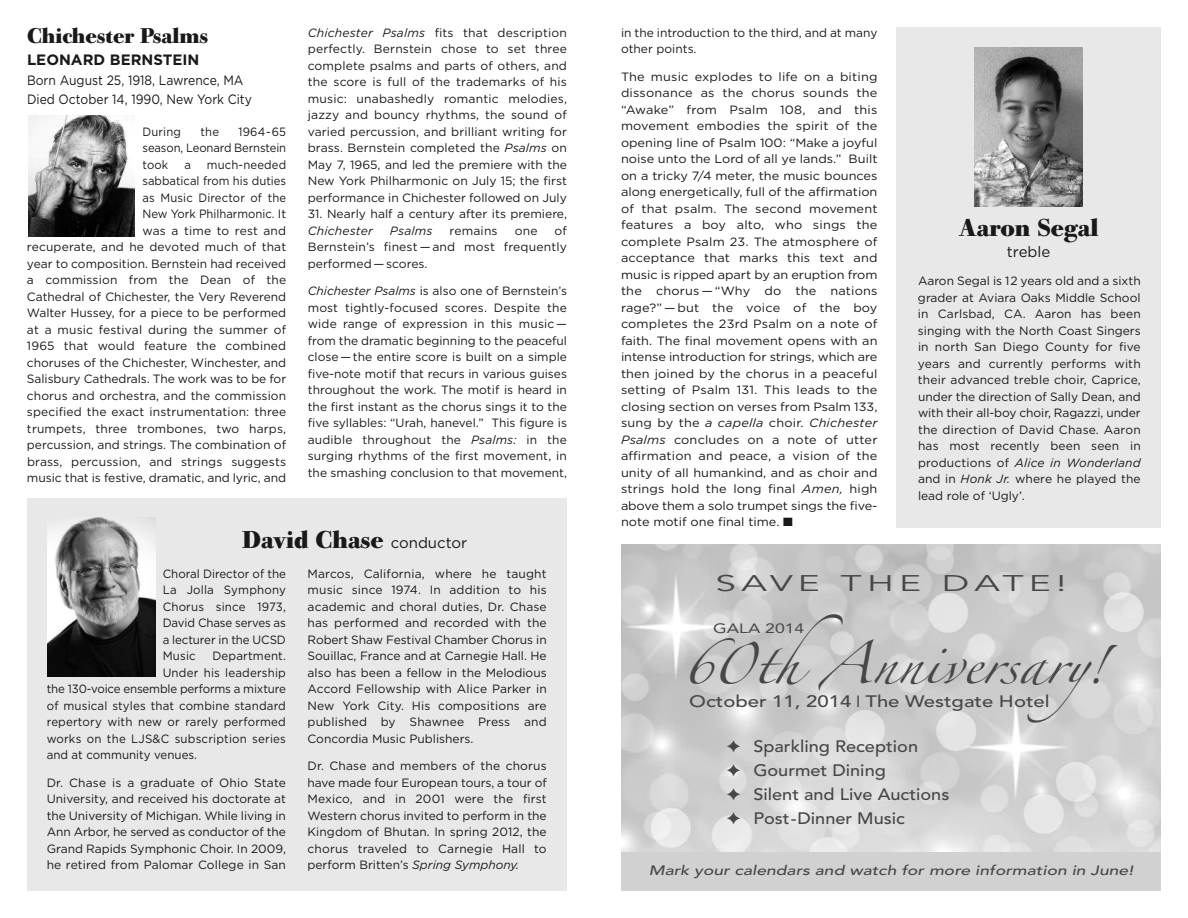
<style>
.page{position:relative;width:1188px;height:918px;background:#fff}
.page>*{position:absolute;margin:0;border:0;box-sizing:border-box;transform-origin:0 0}
.t1{font:37.5px "Zapfino";color:#474747;scale:1.05 1}
.t2{font:700 24px "Bodoni Old Face BE";color:#191919}
.t3{font:22.5px "Avenir";letter-spacing:.14em;color:#474747;scale:1.65 1}
.t4{font:700 21px "Bodoni Old Face BE";color:#191919}
.t5{font:500 16.5px/24px "Avenir";color:#474747;scale:1.1 1}
.t6{font:500 16.5px "Avenir";color:#474747;scale:1.23 1}
.t7{font:700 15px "Gotham";color:#191919}
.t8{font:15px "Gotham";color:#191919}
.t9{font:13.5px/19.4px "Gotham";color:#191919;scale:.9 1}
.t10{font:italic 500 13.5px "Avenir";color:#474747;scale:1.3 1}
.t11{font:13.5px "Avenir";color:#474747;scale:1.3 1}
.t12{font:12px/16.5px "Gotham";color:#191919;text-align:justify}
.t13{font:12px/16.5px "Gotham";color:#191919;text-align:justify;scale:1.06 1}
.t14{font:12px/16.5px "Gotham";color:#191919;text-align:justify;scale:.94 1}
.t15{font:12px/16.5px "Gotham";color:#191919;text-align:justify;scale:.96 1}
.t16{font:italic 12px "Gotham";letter-spacing:.015em;color:#191919}
.s1{font-style:italic}
.s2{font-family:"Gotham";font-weight:400;font-size:15px}
</style>
<div class="page">
<img style="left:28px;top:115px;width:107px;height:121px">
<div style="left:27px;top:499px;width:540px;height:392px;background:#e8e8e8"></div>
<img style="left:47px;top:517px;width:108px;height:159px">
<div style="left:896px;top:27px;width:265px;height:500px;background:#e8e8e8"></div>
<img style="left:975px;top:47px;width:108px;height:159px">
<img style="left:621px;top:545px;width:540px;height:307px">
<div style="left:621px;top:852px;width:540px;height:39px;background:#d1d1d1"></div>
<h3 class="t4" style="left:27px;top:27px;width:183px">Chichester Psalms</h3>
<p class="t7" style="left:27px;top:55px;width:174px">LEONARD BERNSTEIN</p>
<p class="t9" style="left:27px;top:71px;width:252px">Born August 25, 1918, Lawrence, MA<br>Died October 14, 1990, New York City</p>
<p class="t14" style="left:142px;top:124px;width:43px">During</p>
<p class="t14" style="left:201px;top:124px;width:21px">the</p>
<p class="t14" style="left:143px;top:124px;width:154px;text-indent:96px">1964-65 season, Leonard Bernstein took</p>
<p class="t14" style="left:27px;top:157px;width:277px;text-align:right">much-needed<br>sabbatical from his duties<br>as Music Director of the<br>New York Philharmonic. It<br>was a time to rest and<br>recuperate, and he devoted much of that year to composition. Bernstein had received a commission from the Dean of the Cathedral of Chichester, the Very Reverend Walter Hussey, for a piece to be performed at a music festival during the summer of 1965 that would feature the combined choruses of the Chichester, Winchester, and Salisbury Cathedrals. The work was to be for chorus and orchestra, and the commission specified the exact instrumentation: three trumpets, three trombones, two harps, percussion, and strings. The combination of brass, percussion, and strings suggests music that is festive, dramatic, and lyric, and</p>
<p class="t14" style="left:184px;top:157px;width:8px">a</p>
<p class="t12" style="left:308px;top:25px;width:261px"><span class="s1">Chichester Psalms</span> fits that description perfectly. Bernstein chose to set three complete psalms and parts of others, and the score is full of the trademarks of his music: unabashedly romantic melodies, jazzy and bouncy rhythms, the sound of varied percussion, and brilliant writing for brass. Bernstein completed the <span class="s1">Psalms</span> on May 7, 1965, and led the premiere with the New York Philharmonic on July 15; the first performance in Chichester followed on July</p>
<p class="t12" style="left:308px;top:207px;width:261px">31. Nearly half a century after its premiere,</p>
<p class="t16" style="left:308px;top:226px;width:67px">Chichester</p>
<p class="t16" style="left:390px;top:226px;width:44px">Psalms</p>
<p class="t12" style="left:450px;top:223px;width:50px">remains</p>
<p class="t12" style="left:515px;top:223px;width:24px">one</p>
<p class="t12" style="left:308px;top:223px;width:261px;text-indent:247px">of Bernstein’s finest — and most frequently performed—scores.</p>
<p class="t12" style="left:308px;top:284px;width:261px"><span class="s1">Chichester Psalms</span> is also one of Bernstein’s most tightly-focused scores. Despite the wide range of expression in this music — from the dramatic beginning to the peaceful close—the entire score is built on a simple five-note motif that recurs in various guises throughout the work. The motif is heard in the first instant as the chorus sings it to the five syllables: “Urah, hanevel.” This figure is audible throughout the <span class="s1">Psalms:</span> in the surging rhythms of the first movement, in the smashing conclusion to that movement,</p>
<h2 class="t2" style="left:242px;top:531px;width:227px">David Chase <span class="s2">conductor</span></h2>
<p class="t15" style="left:163px;top:566px;width:130px">Choral Director of the La Jolla Symphony Chorus since 1973, David Chase serves as a lecturer in the UCSD Music</p>
<p class="t15" style="left:212px;top:649px;width:78px">Department.</p>
<p class="t15" style="left:163px;top:665px;width:130px">Under his leadership</p>
<p class="t15" style="left:47px;top:682px;width:251px">the 130-voice ensemble performs a mixture</p>
<p class="t15" style="left:47px;top:698px;width:251px">of musical styles that combine standard</p>
<p class="t15" style="left:47px;top:715px;width:251px">repertory with new or rarely performed</p>
<p class="t15" style="left:47px;top:731px;width:251px">works on the LJS&amp;C subscription series</p>
<p class="t15" style="left:47px;top:748px;width:158px">and at community venues.</p>
<p class="t12" style="left:47px;top:775px;width:241px">Dr. Chase is a graduate of Ohio State University, and received his doctorate at the University of Michigan. While living in Ann Arbor, he served as conductor of the Grand Rapids Symphonic Choir. In 2009, he retired from Palomar College in San</p>
<p class="t12" style="left:308px;top:566px;width:241px">Marcos, California, where he taught music since 1974. In addition to his academic and choral duties, Dr. Chase has performed and recorded with the Robert Shaw Festival Chamber Chorus in Souillac, France and at Carnegie Hall. He also has been a fellow in the Melodious Accord Fellowship with Alice Parker in New York City. His compositions are published by Shawnee Press and Concordia Music Publishers.</p>
<p class="t12" style="left:308px;top:759px;width:241px">Dr. Chase and members of the chorus have made four European tours, a tour of Mexico, and in 2001 were the first Western chorus invited to perform in the Kingdom of Bhutan. In spring 2012, the chorus traveled to Carnegie Hall to perform Britten’s <span class="s1">Spring Symphony.</span></p>
<p class="t12" style="left:621px;top:25px;width:258px">in the introduction to the third, and at many other points.</p>
<p class="t13" style="left:621px;top:69px;width:243px">The music explodes to life on a biting dissonance as the chorus sounds the “Awake” from Psalm 108, and this movement embodies the spirit of the opening line of Psalm 100: “Make a joyful noise unto the Lord of all ye lands.” Built on a tricky 7/4 meter, the music bounces along energetically, full of the affirmation of that psalm. The second movement features a boy alto, who sings the complete Psalm 23. The atmosphere of acceptance that marks this text and music is ripped apart by an eruption from the chorus — “Why do the nations rage?” — but the voice of the boy completes the 23rd Psalm on a note of faith. The final movement opens with an intense introduction for strings, which are then joined by the chorus in a peaceful setting of Psalm 131. This leads to the closing section on verses from Psalm 133, sung by the <span class="s1">a capella</span> choir. <span class="s1">Chichester Psalms</span> concludes on a note of utter affirmation and peace, a vision of the unity of all humankind, and as choir and strings hold the long final <span class="s1">Amen,</span> high above them a solo trumpet sings the five&shy;note motif one final time. ■</p>
<h2 class="t2" style="left:959px;top:218px;width:141px">Aaron Segal</h2>
<p class="t8" style="left:1007px;top:246px;width:45px">treble</p>
<p class="t12" style="left:918px;top:274px;width:224px">Aaron Segal is 12 years old and a sixth grader at Aviara Oaks Middle School in Carlsbad, CA. Aaron has been singing with the North Coast Singers in north San Diego County for five years and currently performs with their advanced treble choir, Caprice, under the direction of Sally Dean, and with their all-boy choir, Ragazzi, under the direction of David Chase. Aaron has most recently been seen in productions of <span class="s1">Alice in Wonderland </span>and in <span class="s1">Honk Jr.</span> where he played the lead role of ‘Ugly’.</p>
<h3 class="t3" style="left:716px;top:570px;width:214px">SAVE THE DATE!</h3>
<h1 class="t1" style="left:682px;top:648px;width:428px">60thAnniversary!</h1>
<p class="t11" style="left:713px;top:617px;width:72px">GALA 2014</p>
<h3 class="t6" style="left:689px;top:687px;width:295px">October 11, 2014 ❘ The Westgate Hotel</h3>
<h3 class="t5" style="left:727px;top:733px;width:204px">✦ Sparkling Reception<br>✦ Gourmet Dining<br>✦ Silent and Live Auctions ✦ Post-Dinner Music</h3>
<p class="t10" style="left:649px;top:862px;width:374px">Mark your calendars and watch for more information in June!</p>
</div>
